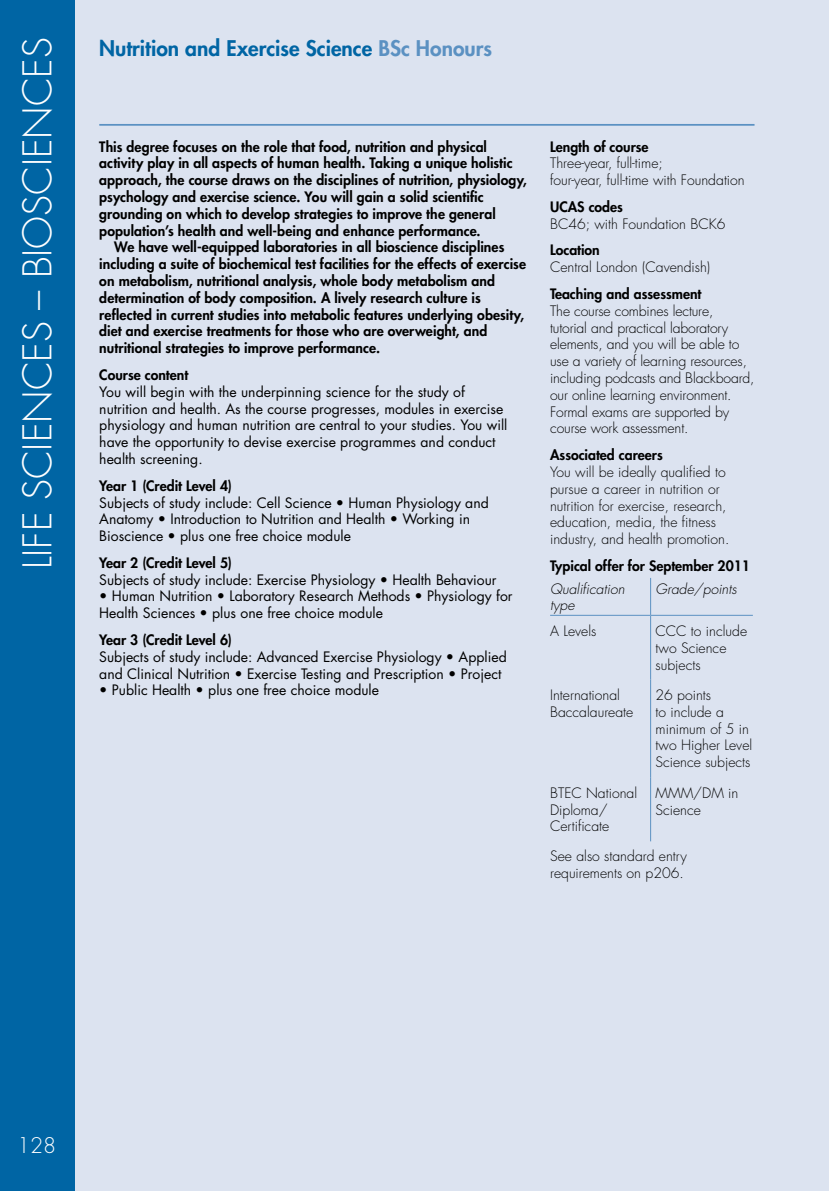
<style>
.page{position:relative;width:829px;height:1191px;background:#fff}
.page>*{position:absolute;margin:0;border:0;box-sizing:border-box;transform-origin:0 0}
.t1{font:300 38.5px "Futura";color:#fff}
.t2{font:800 21px "Futura";color:#0065a4}
.t3{font:300 21px "Futura";color:#fff}
.t4{font:800 14px "Futura";letter-spacing:.005em;color:#000}
.t5{font:14px/16.8px "Futura";color:#000}
.t6{font:300 14px/16.8px "Futura";color:#000}
.t7{font:italic 300 14px/16.8px "Futura";color:#000}
.s1{color:#5b91c2}
</style>
<div class="page">
<div style="left:56px;top:0;width:772px;height:1191px;background:#dce3f0"></div>
<div style="left:0;top:0;width:74px;height:1191px;background:#0065a4"></div>
<hr style="left:99px;top:124px;width:655px;height:2px;background:#5b91c2">
<hr style="left:650px;top:578px;width:1px;height:37px;background:#5b91c2">
<hr style="left:550px;top:615px;width:100px;height:1px;background:#5b91c2">
<hr style="left:650px;top:615px;width:102px;height:1px;background:#5b91c2">
<hr style="left:650px;top:616px;width:1px;height:63px;background:#5b91c2">
<hr style="left:650px;top:679px;width:1px;height:98px;background:#5b91c2">
<hr style="left:650px;top:777px;width:1px;height:64px;background:#5b91c2">
<h1 class="t1" style="left:14px;top:569px;width:533px;rotate:-90deg">LIFE SCIENCES – Biosciences</h1>
<h2 class="t2" style="left:99px;top:35px;width:394px">Nutrition and Exercise Science <span class="s1">BSc Honours</span></h2>
<p class="t4" style="left:99px;top:137px;width:389px">This degree focuses on the role that food, nutrition and physical</p>
<p class="t4" style="left:99px;top:154px;width:415px">activity play in all aspects of human health. Taking a unique holistic</p>
<p class="t4" style="left:99px;top:171px;width:429px">approach, the course draws on the disciplines of nutrition, physiology,</p>
<p class="t4" style="left:99px;top:188px;width:386px">psychology and exercise science. You will gain a solid scientific</p>
<p class="t4" style="left:99px;top:205px;width:398px">grounding on which to develop strategies to improve the general</p>
<p class="t4" style="left:99px;top:221px;width:383px">population’s health and well-being and enhance performance.</p>
<p class="t4" style="left:114px;top:238px;width:391px">We have well-equipped laboratories in all bioscience disciplines</p>
<p class="t4" style="left:99px;top:255px;width:428px">including a suite of biochemical test facilities for the effects of exercise</p>
<p class="t4" style="left:99px;top:272px;width:397px">on metabolism, nutritional analysis, whole body metabolism and</p>
<p class="t4" style="left:99px;top:289px;width:383px">determination of body composition. A lively research culture is</p>
<p class="t4" style="left:99px;top:305px;width:426px">reflected in current studies into metabolic features underlying obesity,</p>
<p class="t4" style="left:99px;top:322px;width:389px">diet and exercise treatments for those who are overweight, and</p>
<p class="t4" style="left:99px;top:339px;width:282px">nutritional strategies to improve performance.</p>
<p class="t4" style="left:99px;top:366px;width:90px">Course content</p>
<p class="t5" style="left:99px;top:383px;width:409px">You will begin with the underpinning science for the study of nutrition and health. As the course progresses, modules in exercise physiology and human nutrition are central to your studies. You will have the opportunity to devise exercise programmes and conduct health screening.</p>
<p class="t4" style="left:99px;top:476px;width:134px">Year 1 (Credit Level 4)</p>
<p class="t5" style="left:99px;top:494px;width:391px">Subjects of study include: Cell Science • Human Physiology and<br>Anatomy • Introduction to Nutrition and Health • Working in<br>Bioscience • plus one free choice module</p>
<p class="t4" style="left:99px;top:554px;width:134px">Year 2 (Credit Level 5)</p>
<p class="t5" style="left:99px;top:571px;width:399px">Subjects of study include: Exercise Physiology • Health Behaviour</p>
<p class="t5" style="left:99px;top:588px;width:415px">• Human Nutrition • Laboratory Research Methods • Physiology for<br>Health Sciences • plus one free choice module</p>
<p class="t4" style="left:99px;top:631px;width:134px">Year 3 (Credit Level 6)</p>
<p class="t5" style="left:99px;top:648px;width:409px">Subjects of study include: Advanced Exercise Physiology • Applied and Clinical Nutrition • Exercise Testing and Prescription • Project</p>
<p class="t5" style="left:99px;top:682px;width:281px">• Public Health • plus one free choice module</p>
<p class="t4" style="left:550px;top:137px;width:100px">Length of course</p>
<p class="t6" style="left:550px;top:155px;width:196px">Three-year, full-time;<br>four-year, full-time with Foundation</p>
<p class="t4" style="left:550px;top:198px;width:74px">UCAS codes</p>
<p class="t6" style="left:550px;top:216px;width:150px">BC46; with Foundation BCK</p>
<p class="t6" style="left:716px;top:216px;width:10px">6</p>
<p class="t4" style="left:550px;top:241px;width:51px">Location</p>
<p class="t6" style="left:550px;top:259px;width:162px">Central London (Cavendish)</p>
<p class="t4" style="left:550px;top:285px;width:153px">Teaching and assessment</p>
<p class="t6" style="left:550px;top:303px;width:206px">The course combines lecture,<br>tutorial and practical laboratory elements, and you will be able to use a variety of learning resources, including podcasts and Blackboard, our online learning environment.<br>Formal exams are supported by course work assessment.</p>
<p class="t4" style="left:550px;top:446px;width:114px">Associated careers</p>
<p class="t6" style="left:550px;top:464px;width:181px">You will be ideally qualified to pursue a career in nutrition or nutrition for exercise, research, education, media, the fitness industry, and health promotion.</p>
<p class="t4" style="left:550px;top:557px;width:201px">Typical offer for September 2011</p>
<p class="t7" style="left:550px;top:580px;width:76px">Qualification type</p>
<p class="t7" style="left:655px;top:580px;width:83px">Grade/points</p>
<p class="t6" style="left:550px;top:623px;width:48px">A Levels</p>
<p class="t6" style="left:655px;top:623px;width:11px">CCC</p>
<p class="t6" style="left:655px;top:623px;width:93px;text-indent:35px">to include two Science subjects</p>
<p class="t6" style="left:550px;top:687px;width:85px">International<br>Baccalaureate</p>
<p class="t6" style="left:655px;top:687px;width:98px">26 points<br>to include a minimum of 5 in two H igher Level<br>Science subjects</p>
<p class="t6" style="left:550px;top:784px;width:9px">BTEC</p>
<p class="t6" style="left:550px;top:784px;width:88px;text-indent:36px">National<br>Diploma/<br>Certificate</p>
<p class="t6" style="left:655px;top:784px;width:14px">MMM</p>
<p class="t6" style="left:655px;top:784px;width:84px;text-indent:38px">/DM in<br>Science</p>
<p class="t6" style="left:550px;top:848px;width:138px">See also standard entry requirements on p206.</p>
<h2 class="t3" style="left:17px;top:1132px;width:41px">128</h2>
</div>
